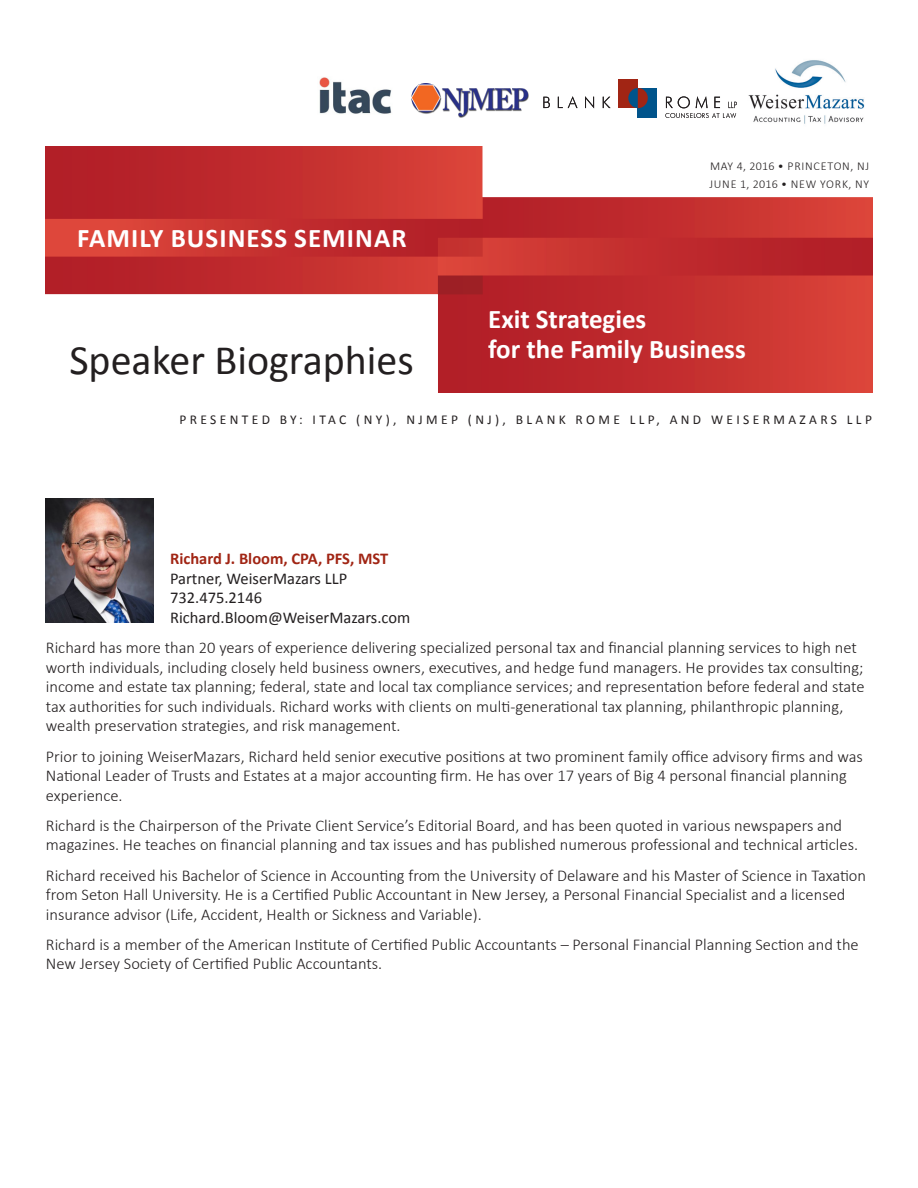
<style>
.page{position:relative;width:918px;height:1188px;background:#fff}
.page>*{position:absolute;margin:0;border:0;box-sizing:border-box;transform-origin:0 0}
.t1{font:42px "Calibri";color:#231f20}
.t2{font:700 27px/30px "Calibri";color:#fff}
.t3{font:700 27px "Calibri";letter-spacing:.04em;color:#fff}
.body{font:300 16.5px/19.5px "Calibri";color:#231f20}
.Contact{font:16.5px/19.5px "Calibri";color:#231f20}
.t4{font:13.5px "Calibri";letter-spacing:.25em;color:#231f20}
.t5{font:300 12px "Calibri";letter-spacing:.065em;color:#231f20}
.s1{font-weight:700;color:#a12514}
</style>
<div class="page">
<img style="left:46px;top:147px;width:826px;height:245px">
<img style="left:319px;top:77px;width:73px;height:37px">
<img style="left:748px;top:60px;width:117px;height:64px">
<svg style="left:543px;top:96px;width:68px;height:12px"></svg>
<svg style="left:665px;top:96px;width:72px;height:22px"></svg>
<div style="left:619px;top:79px;width:19px;height:29px;background:#a12514"></div>
<div style="left:638px;top:88px;width:19px;height:29px;background:#00548b"></div>
<div style="left:628px;top:88px;width:20px;height:20px;background:#a12514;border-radius:50%"></div>
<svg style="left:628px;top:88px;width:10px;height:20px"></svg>
<img style="left:411px;top:84px;width:118px;height:34px">
<img style="left:46px;top:498px;width:108px;height:124px">
<p class="t3" style="left:77px;top:219px;width:331px">FAMILY BUSINESS SEMINAR</p>
<p class="t5" style="left:710px;top:159px;width:161px">MAY 4, 2016 • PRINCETON, NJ</p>
<p class="t5" style="left:709px;top:177px;width:161px">JUNE 1, 2016 • NEW YORK, NY</p>
<p class="t2" style="left:488px;top:303px;width:259px">Exit Strategies<br>for the Family Business</p>
<p class="t1" style="left:69px;top:331px;width:346px">Speaker Biographies</p>
<p class="t4" style="left:179px;top:410px;width:694px">PRESENTED BY: ITAC (NY), NJMEP (NJ), BLANK ROME LLP, AND WEISERMAZARS LLP</p>
<p class="Contact" style="left:170px;top:549px;width:242px"><span class="s1">Richard J. Bloom, CPA, PFS, MST<br></span>Partner, WeiserMazars LLP<br>732.475.2146<br>Richard.Bloom@WeiserMazars.com</p>
<p class="body" style="left:46px;top:638px;width:820px">Richard has more than 20 years of experience delivering specialized personal tax and financial planning services to high net worth individuals, including closely held business owners, executives, and hedge fund managers. He provides tax consulting; income and estate tax planning; federal, state and local tax compliance services; and representation before federal and state tax authorities for such individuals. Richard works with clients on multi-generational tax planning, philanthropic planning, wealth preservation strategies, and risk management.</p>
<p class="body" style="left:46px;top:746px;width:819px">Prior to joining WeiserMazars, Richard held senior executive positions at two prominent family office advisory firms and was<br>National Leader of Trusts and Estates at a major accounting firm. He has over 17 years of Big 4 personal financial planning experience.</p>
<p class="body" style="left:46px;top:815px;width:814px">Richard is the Chairperson of the Private Client Service’s Editorial Board, and has been quoted in various newspapers and magazines. He teaches on financial planning and tax issues and has published numerous professional and technical articles.</p>
<p class="body" style="left:46px;top:865px;width:822px">Richard received his Bachelor of Science in Accounting from the University of Delaware and his Master of Science in Taxation from Seton Hall University. He is a Certified Public Accountant in New Jersey, a Personal Financial Specialist and a licensed insurance advisor (Life, Accident, Health or Sickness and Variable).</p>
<p class="body" style="left:46px;top:935px;width:814px">Richard is a member of the American Institute of Certified Public Accountants – Personal Financial Planning Section and the<br>New Jersey Society of Certified Public Accountants.</p>
</div>
